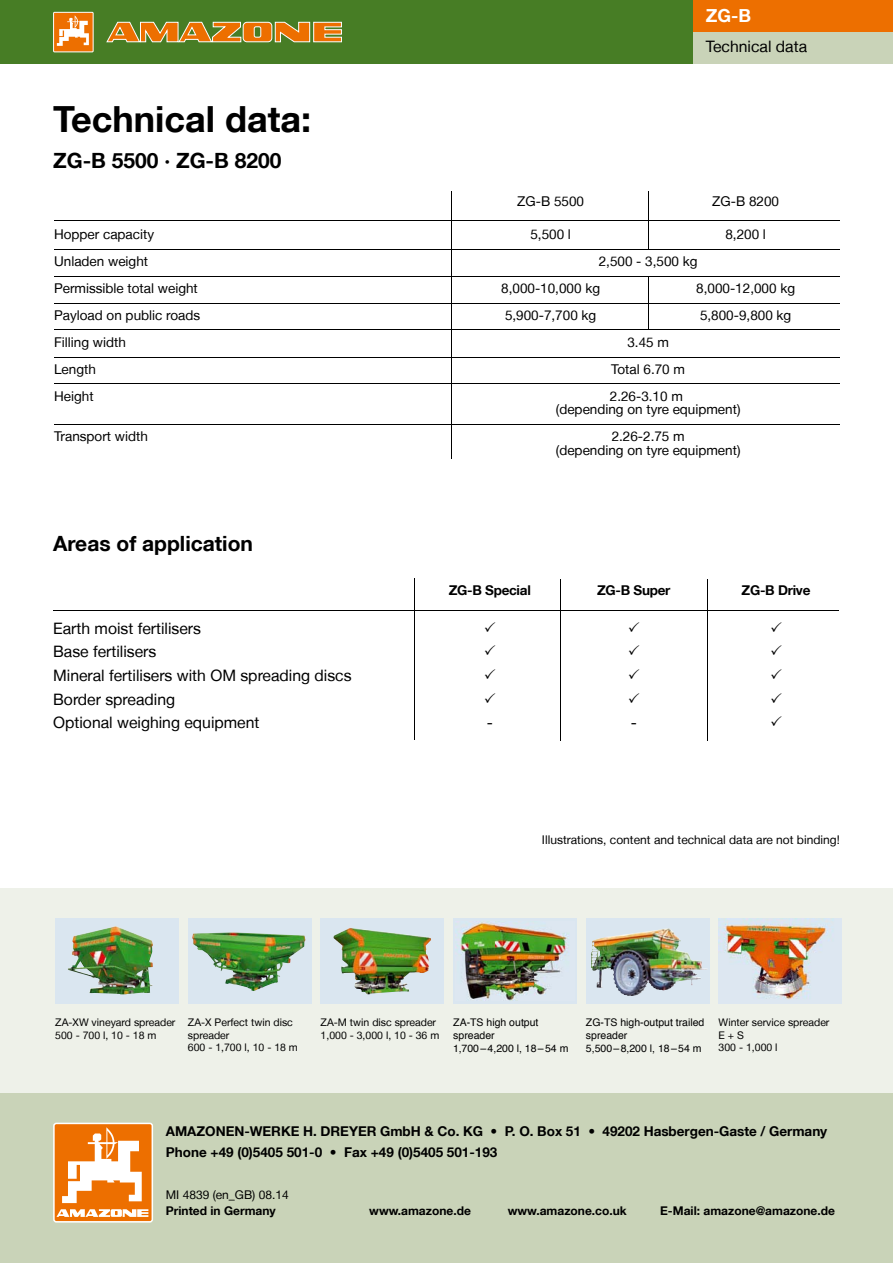
<style>
.page{position:relative;width:893px;height:1263px;background:#fff}
.page>*{position:absolute;margin:0;border:0;box-sizing:border-box;transform-origin:0 0}
.t1{font:700 36px "Helvetica Neue LT";color:#000}
.t2{font:700 21px "Helvetica Neue LT";color:#000}
.t3{font:700 18px "Helvetica Neue LT";color:#fff}
.t4{font:15.75px/23.5px "Helvetica Neue LT";color:#000}
.t5{font:13.5px/13.5px "Helvetica Neue LT";color:#000;text-align:center}
.t6{font:700 13.5px/21px "Helvetica Neue LT";color:#000}
.t7{font:700 13.5px "Helvetica Neue LT";letter-spacing:-.02em;color:#000}
.t8{font:700 12px "Helvetica Neue LT";color:#000}
.t9{font:12px "Helvetica Neue LT";color:#000}
.t10{font:10.5px/12.6px "Helvetica Neue LT";color:#000}
.t11{font:10.5px/12.6px "Helvetica";color:#000}
</style>
<div class="page">
<div style="left:0;top:0;width:693px;height:64px;background:#477d25"></div>
<div style="left:693px;top:0;width:200px;height:32px;background:#ed6f00"></div>
<div style="left:693px;top:32px;width:200px;height:32px;background:#c9d3b8"></div>
<svg style="left:106px;top:21px;width:236px;height:22px"></svg>
<div style="left:54px;top:12px;width:39px;height:40px;background:#ed6f00"></div>
<div style="left:53px;top:12px;width:41px;height:40px;border:1px solid #fff"></div>
<svg style="left:57px;top:15px;width:32px;height:31px"></svg>
<div style="left:0;top:889px;width:893px;height:204px;background:#eef1e9"></div>
<div style="left:0;top:1093px;width:893px;height:170px;background:#c9d3b8"></div>
<div style="left:54px;top:1123px;width:98px;height:99px;background:#ed6f00;border-radius:2px"></div>
<div style="left:53px;top:1123px;width:100px;height:99px;border:2px solid #fff;border-radius:2px"></div>
<svg style="left:62px;top:1127px;width:80px;height:76px"></svg>
<svg style="left:56px;top:1209px;width:92px;height:8px"></svg>
<div style="left:55px;top:918px;width:124px;height:85px;background:#dae6f0"></div>
<img style="left:68px;top:926px;width:85px;height:68px">
<div style="left:188px;top:918px;width:123px;height:85px;background:#dae6f0"></div>
<img style="left:192px;top:932px;width:113px;height:59px">
<div style="left:453px;top:918px;width:124px;height:85px;background:#dae6f0"></div>
<img style="left:455px;top:921px;width:114px;height:80px">
<img style="left:586px;top:918px;width:123px;height:85px">
<img style="left:591px;top:928px;width:78px;height:66px">
<img style="left:719px;top:918px;width:123px;height:85px">
<div style="left:321px;top:918px;width:123px;height:85px;background:#dae6f0"></div>
<img style="left:333px;top:928px;width:77px;height:66px">
<hr style="left:54px;top:220px;width:786px;height:1px;background:#000">
<hr style="left:54px;top:383px;width:786px;height:1px;background:#000">
<hr style="left:54px;top:424px;width:786px;height:1px;background:#000">
<hr style="left:54px;top:357px;width:786px;height:1px;background:#000">
<hr style="left:54px;top:329px;width:786px;height:1px;background:#000">
<hr style="left:54px;top:303px;width:786px;height:1px;background:#000">
<hr style="left:54px;top:276px;width:786px;height:1px;background:#000">
<hr style="left:54px;top:249px;width:786px;height:1px;background:#000">
<hr style="left:648px;top:276px;width:1px;height:53px;background:#000">
<hr style="left:648px;top:191px;width:1px;height:58px;background:#000">
<hr style="left:451px;top:191px;width:1px;height:268px;background:#000">
<hr style="left:53px;top:610px;width:786px;height:1px;background:#000">
<hr style="left:707px;top:579px;width:1px;height:162px;background:#000">
<hr style="left:414px;top:578px;width:1px;height:162px;background:#000">
<hr style="left:561px;top:579px;width:1px;height:162px;background:#000">
<h3 class="t3" style="left:706px;top:5px;width:47px">ZG-B</h3>
<h1 class="t1" style="left:53px;top:97px;width:259px">Technical data:</h1>
<h2 class="t2" style="left:53px;top:148px;width:230px">ZG-B 5500 · ZG-B 8200</h2>
<p class="t4" style="left:706px;top:34px;width:103px">Technical data</p>
<p class="t5" style="left:517px;top:194px;width:68px">ZG-B 5500</p>
<p class="t5" style="left:712px;top:194px;width:68px">ZG-B 8200</p>
<p class="t5" style="left:54px;top:227px;width:102px">Hopper capacity</p>
<p class="t5" style="left:530px;top:227px;width:42px">5,500 l</p>
<p class="t5" style="left:725px;top:227px;width:42px">8,200 l</p>
<p class="t5" style="left:54px;top:254px;width:96px">Unladen weight</p>
<p class="t5" style="left:599px;top:254px;width:100px">2,500 - 3,500 kg</p>
<p class="t5" style="left:54px;top:281px;width:145px">Permissible total weight</p>
<p class="t5" style="left:501px;top:281px;width:100px">8,000-10,000 kg</p>
<p class="t5" style="left:696px;top:281px;width:100px">8,000-12,000 kg</p>
<p class="t5" style="left:54px;top:308px;width:148px">Payload on public roads</p>
<p class="t5" style="left:505px;top:308px;width:93px">5,900-7,700 kg</p>
<p class="t5" style="left:700px;top:308px;width:93px">5,800-9,800 kg</p>
<p class="t5" style="left:54px;top:335px;width:73px">Filling width</p>
<p class="t5" style="left:627px;top:335px;width:43px">3.45 m</p>
<p class="t5" style="left:54px;top:362px;width:43px">Length</p>
<p class="t5" style="left:611px;top:362px;width:75px">Total 6.70 m</p>
<p class="t5" style="left:54px;top:389px;width:41px">Height</p>
<p class="t5" style="left:556px;top:389px;width:186px">2.26-3.10 m<br>(depending on tyre equipment)</p>
<p class="t5" style="left:54px;top:430px;width:95px">Transport width</p>
<p class="t5" style="left:556px;top:430px;width:186px">2.26-2.75 m<br>(depending on tyre equipment)</p>
<h2 class="t2" style="left:53px;top:530px;width:201px">Areas of application</h2>
<p class="t4" style="left:53px;top:616px;width:300px">Earth moist fertilisers<br>Base fertilisers<br>Mineral fertilisers with OM spreading discs<br>Border spreading<br>Optional weighing equipment</p>
<p class="t7" style="left:449px;top:582px;width:83px">ZG-B Special</p>
<p class="t6" style="left:597px;top:580px;width:75px">ZG-B Super</p>
<p class="t6" style="left:742px;top:580px;width:70px">ZG-B Drive</p>
<p class="t4" style="left:487px;top:710px;width:8px">-</p>
<p class="t4" style="left:631px;top:710px;width:8px">-</p>
<p class="t9" style="left:542px;top:833px;width:299px">Illustrations, content and technical data are not binding!</p>
<p class="t10" style="left:55px;top:1016px;width:122px">ZA-XW vineyard spreader<br>500 - 700 l, 10 - 18 m</p>
<p class="t10" style="left:188px;top:1016px;width:111px">ZA-X Perfect twin disc spreader<br>600 - 1,700 l, 10 - 18 m</p>
<p class="t10" style="left:321px;top:1016px;width:120px">ZA-M twin disc spreader<br>1,000 - 3,000 l, 10 - 36 m</p>
<p class="t10" style="left:719px;top:1016px;width:112px">Winter service spreader<br>E + S<br>300 - 1,000 l</p>
<p class="t11" style="left:453px;top:1017px;width:117px">ZA-TS high output spreader<br>1,700 – 4,200 l, 18 – 54 m</p>
<p class="t11" style="left:586px;top:1017px;width:120px">ZG-TS high-output trailed spreader<br>5,500 – 8,200 l, 18 – 54 m</p>
<p class="t6" style="left:166px;top:1121px;width:663px">AMAZONEN-WERKE H. DREYER GmbH &amp; Co. KG • P. O. Box 51 • 49202 Hasbergen-Gaste / Germany<br>Phone +49 (0)5405 501-0 • Fax +49 (0)5405 501-193</p>
<p class="t9" style="left:166px;top:1187px;width:124px">MI 4839 (en_GB) 08.14</p>
<p class="t8" style="left:166px;top:1203px;width:111px">Printed in Germany</p>
<p class="t8" style="left:369px;top:1203px;width:103px">www.amazone.de</p>
<p class="t8" style="left:508px;top:1203px;width:121px">www.amazone.co.uk</p>
<p class="t8" style="left:660px;top:1203px;width:176px">E-Mail: amazone@amazone.de</p>
</div>
